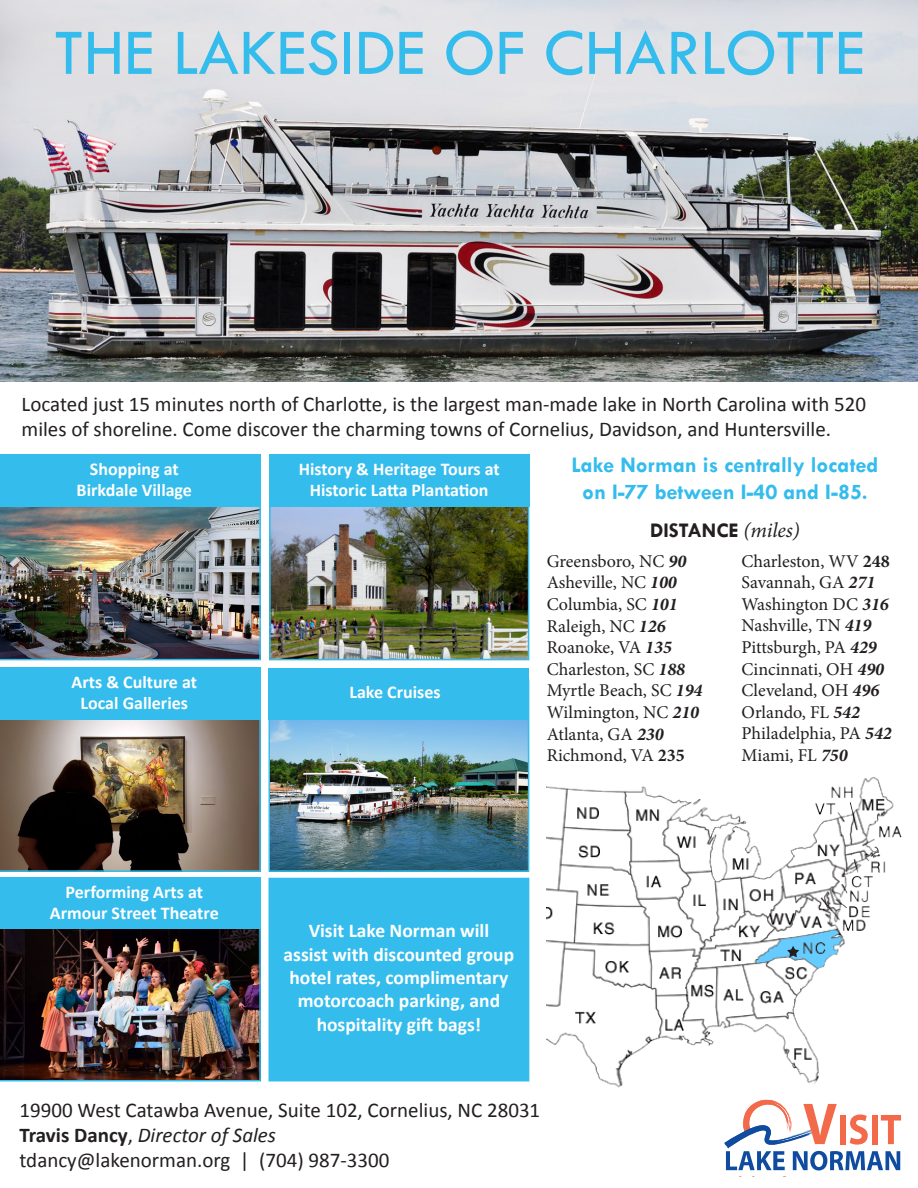
<style>
.page{position:relative;width:918px;height:1188px;background:#fff}
.page>*{position:absolute;margin:0;border:0;box-sizing:border-box;transform-origin:0 0}
.t1{font:67.5px "Tw Cen";color:#34bced}
.t2{font:700 22.5px "Tw Cen";color:#34bced}
.t3{font:21px/25.2px "Calibri";color:#231f20}
.t4{font:italic 21px "Calibri";color:#231f20}
.t5{font:700 21px "Tw Cen";color:#231f20}
.t6{font:700 19.5px/23.4px "Calibri";color:#fff;text-align:center}
.t7{font:18px/21.6px "Minion Pro";color:#231f20}
.t8{font:700 18px/21.6px "Calibri";color:#fff;text-align:center}
.s1{font-family:"Minion Pro";font-weight:400;font-style:italic}
.s2{font-weight:700;font-style:italic}
.s3{font-weight:700}
.s4{font-weight:700;font-style:normal}
.s5{font-style:normal}
</style>
<div class="page">
<img style="left:272px;top:507px;width:254px;height:150px">
<div style="left:269px;top:468px;width:260px;height:192px;border:2px solid #34bced"></div>
<div style="left:269px;top:454px;width:260px;height:53px;background:#34bced"></div>
<img style="left:0;top:0;width:918px;height:382px">
<img style="left:0;top:719px;width:261px;height:153px">
<div style="left:0;top:667px;width:261px;height:52px;background:#34bced"></div>
<img style="left:0;top:507px;width:261px;height:153px">
<div style="left:0;top:454px;width:261px;height:53px;background:#34bced"></div>
<img style="left:0;top:929px;width:261px;height:152px">
<div style="left:0;top:878px;width:261px;height:51px;background:#34bced"></div>
<svg style="left:724px;top:1099px;width:177px;height:71px"></svg>
<div style="left:268px;top:878px;width:261px;height:203px;background:#34bced"></div>
<img style="left:271px;top:719px;width:255px;height:150px">
<div style="left:268px;top:680px;width:261px;height:192px;border:2px solid #34bced"></div>
<div style="left:268px;top:668px;width:261px;height:51px;background:#34bced"></div>
<img style="left:547px;top:777px;width:355px;height:311px">
<svg style="left:787px;top:946px;width:12px;height:11px"></svg>
<p class="t1" style="left:54px;top:12px;width:812px">THE LAKESIDE OF CHARLOTTE</p>
<p class="t3" style="left:22px;top:391px;width:846px">Located just 15 minutes north of Charlotte, is the largest man-made lake in North Carolina with 520 miles of shoreline. Come discover the charming towns of Cornelius, Davidson, and Huntersville.</p>
<p class="t8" style="left:90px;top:458px;width:90px">Shopping at</p>
<p class="t8" style="left:77px;top:480px;width:117px">Birkdale Village</p>
<p class="t8" style="left:72px;top:671px;width:127px">Arts &amp; Culture at</p>
<p class="t8" style="left:81px;top:692px;width:109px">Local Galleries</p>
<p class="t8" style="left:66px;top:881px;width:139px">Performing Arts at</p>
<p class="t8" style="left:50px;top:903px;width:170px">Armour Street Theatre</p>
<p class="t8" style="left:299px;top:458px;width:203px">History &amp; Heritage Tours at<br>Historic Latta Plantation</p>
<p class="t2" style="left:571px;top:452px;width:309px">Lake Norman is centrally located</p>
<p class="t2" style="left:582px;top:479px;width:287px">on I-77 between I-40 and I-85.</p>
<p class="t5" style="left:650px;top:518px;width:151px">DISTANCE <span class="s1">(miles)</span></p>
<p class="t7" style="left:547px;top:550px;width:141px">Greensboro, NC <span class="s2">90</span></p>
<p class="t7" style="left:547px;top:572px;width:132px">Asheville, NC <span class="s2">100</span></p>
<p class="t7" style="left:547px;top:594px;width:133px">Columbia, SC <span class="s2">101</span></p>
<p class="t7" style="left:547px;top:615px;width:120px">Raleigh, NC <span class="s2">126</span></p>
<p class="t7" style="left:547px;top:637px;width:127px">Roanoke, VA <span class="s2">135</span></p>
<p class="t7" style="left:547px;top:658px;width:140px">Charleston, SC <span class="s2">188</span></p>
<p class="t7" style="left:547px;top:680px;width:157px">Myrtle Beach, SC <span class="s2">194</span></p>
<p class="t7" style="left:547px;top:702px;width:154px">Wilmington, NC <span class="s2">210</span></p>
<p class="t7" style="left:547px;top:723px;width:118px">Atlanta, GA <span class="s2">230</span></p>
<p class="t7" style="left:547px;top:745px;width:140px">Richmond, VA <span class="s3">235</span></p>
<p class="t7" style="left:742px;top:550px;width:150px">Charleston, WV <span class="s3">248<br></span>Savannah, GA <span class="s2">271</span></p>
<p class="t7" style="left:742px;top:593px;width:149px">Washington DC <span class="s2">316</span></p>
<p class="t7" style="left:742px;top:615px;width:131px">Nashville, TN <span class="s2">419</span></p>
<p class="t7" style="left:742px;top:636px;width:137px">Pittsburgh, PA <span class="s2">429</span></p>
<p class="t7" style="left:742px;top:658px;width:144px">Cincinnati, OH <span class="s2">490</span></p>
<p class="t7" style="left:742px;top:680px;width:139px">Cleveland, OH <span class="s2">496</span></p>
<p class="t7" style="left:742px;top:701px;width:120px">Orlando, FL <span class="s2">542</span></p>
<p class="t7" style="left:742px;top:723px;width:152px">Philadelphia, PA <span class="s2">542</span></p>
<p class="t7" style="left:742px;top:744px;width:108px">Miami, FL <span class="s2">750</span></p>
<p class="t8" style="left:349px;top:681px;width:93px">Lake Cruises</p>
<p class="t6" style="left:309px;top:919px;width:182px">Visit Lake Norman will</p>
<p class="t6" style="left:284px;top:942px;width:232px">assist with discounted group hotel rates, complimentary motorcoach parking, and hospitality gift bags!</p>
<p class="t3" style="left:20px;top:1097px;width:522px">19900 West Catawba Avenue, Suite 102, Cornelius, NC 28031</p>
<p class="t4" style="left:20px;top:1121px;width:258px"><span class="s4">Travis Dancy</span><span class="s5">,</span> Director of Sales</p>
<p class="t3" style="left:20px;top:1148px;width:371px">tdancy@lakenorman.org | (704) 987-3300</p>
</div>
